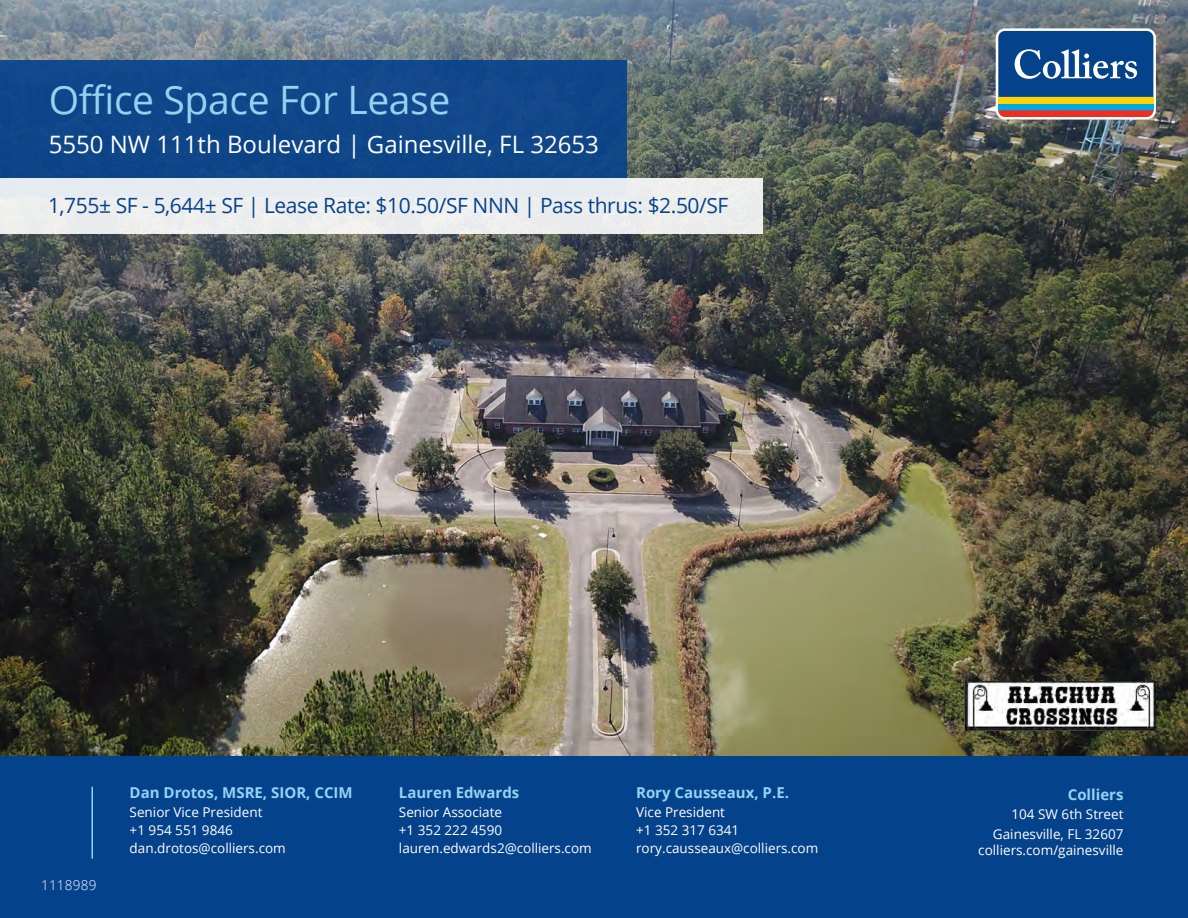
<style>
.page{position:relative;width:1188px;height:918px;background:#fff}
.page>*{position:absolute;margin:0;border:0;box-sizing:border-box;transform-origin:0 0}
.t1{font:39.15px "Open Sans";letter-spacing:-.01em;color:#95d2f2}
.t2{font:24px "Open Sans";color:#fff}
.t3{font:21px "Open Sans";letter-spacing:-.02em;color:#05428c}
.t4{font:700 15px "Open Sans";color:#95d2f2}
.t5{font:13.5px/18.3px "Open Sans";color:#fff}
.t6{font:300 13.5px "Open Sans";letter-spacing:.02em;color:#fff}
</style>
<div class="page">
<img style="left:0;top:0;width:1188px;height:756px">
<div style="left:0;top:756px;width:1188px;height:162px;background:#05428c"></div>
<div style="left:0;top:60px;width:627px;height:136px;background:#0f4789"></div>
<div style="left:0;top:178px;width:763px;height:56px;background:#ecedef"></div>
<hr style="left:92px;top:787px;width:1px;height:72px;background:#95d2f2">
<div style="left:996px;top:28px;width:160px;height:92px;background:linear-gradient(to right,#f8fafc,#f4f5f8);border-radius:9px"></div>
<div style="left:998px;top:104px;width:155px;height:6px;background:#00a8e4"></div>
<div style="left:998px;top:97px;width:155px;height:7px;background:#fed503"></div>
<svg style="left:998px;top:110px;width:155px;height:7px"></svg>
<svg style="left:998px;top:31px;width:155px;height:66px;background:#205798"></svg>
<img style="left:965px;top:681px;width:191px;height:49px">
<h1 class="t1" style="left:49px;top:73px;width:403px">Office Space For Lease</h1>
<h2 class="t2" style="left:49px;top:128px;width:552px">5550 NW 111th Boulevard | Gainesville, FL 32653</h2>
<h3 class="t3" style="left:48px;top:191px;width:682px">1,755± SF - 5,644± SF | Lease Rate: $10.50/SF NNN | Pass thrus: $2.50/SF</h3>
<p class="t6" style="left:41px;top:876px;width:57px">1118989</p>
<p class="t4" style="left:130px;top:782px;width:225px">Dan Drotos, MSRE, SIOR, CCIM</p>
<p class="t5" style="left:130px;top:802px;width:158px">Senior Vice President<br>+1 954 551 9846 dan.drotos@colliers.com</p>
<p class="t4" style="left:399px;top:782px;width:122px">Lauren Edwards</p>
<p class="t5" style="left:399px;top:802px;width:194px">Senior Associate<br>+1 352 222 4590 lauren.edwards2@colliers.com</p>
<p class="t4" style="left:636px;top:782px;width:154px">Rory Causseaux, P.E.</p>
<p class="t5" style="left:636px;top:802px;width:184px">Vice President<br>+1 352 317 6341 rory.causseaux@colliers.com</p>
<p class="t4" style="left:1068px;top:784px;width:57px">Colliers</p>
<p class="t5" style="left:993px;top:804px;width:132px;line-height:19.5px;text-align:right">104 SW 6th Street<br>Gainesville, FL 32607</p>
<p class="t5" style="left:978px;top:841px;width:147px">colliers.com/gainesville</p>
</div>
